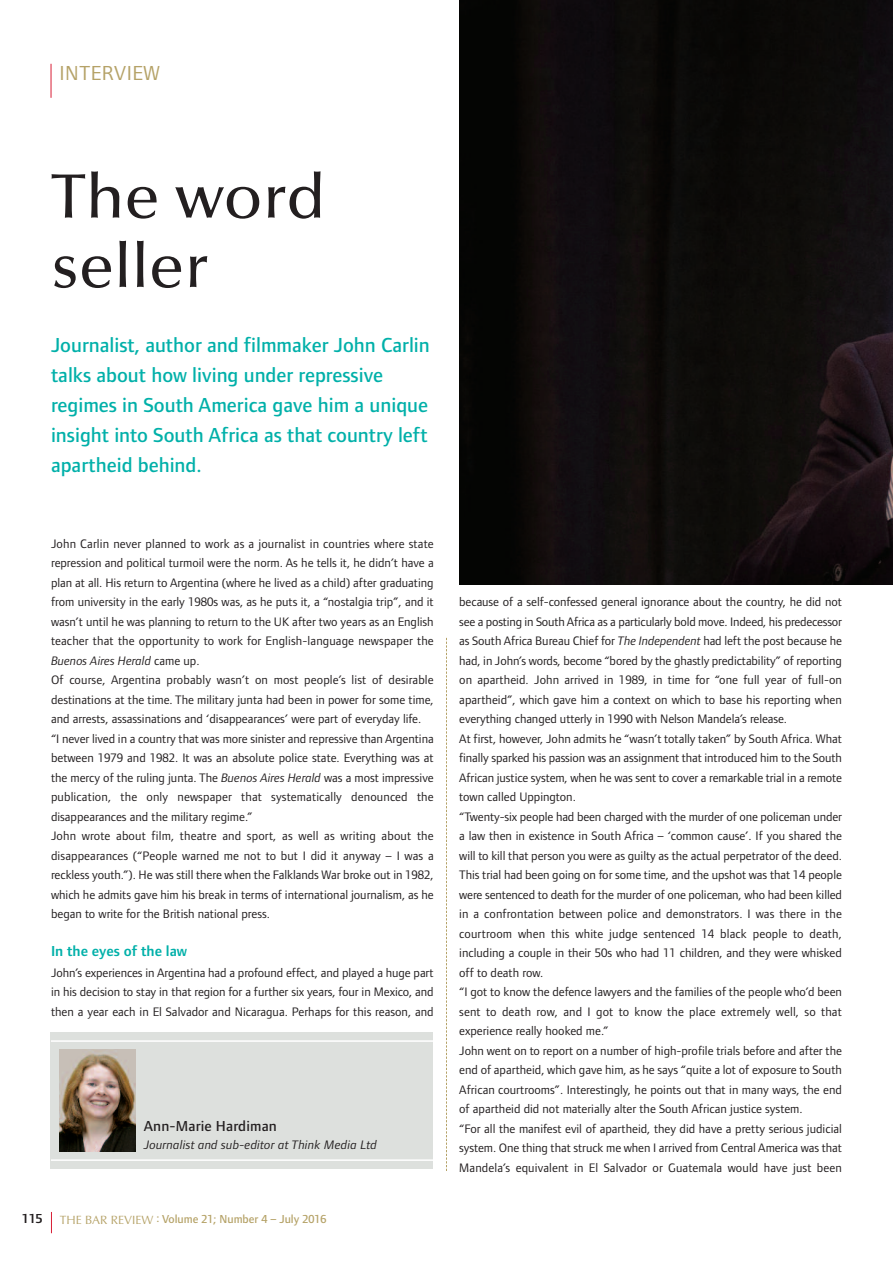
<style>
.page{position:relative;width:893px;height:1263px;background:#fff}
.page>*{position:absolute;margin:0;border:0;box-sizing:border-box;transform-origin:0 0}
.t1{font:500 63px/69.4px "Optima";color:#231f20}
.t2{font:500 21px/30px "Foundry Form Sans";color:#00b0a9}
.t3{font:21px "Foundry Form Sans";letter-spacing:.025em;color:#b5a267}
.t4{font:600 15px "Foundry Form Sans";color:#00b0a9}
.t5{font:500 15px "Foundry Form Sans";letter-spacing:.01em;color:#231f20}
.t6{font:600 13.5px "Foundry Form Sans";color:#231f20}
.t7{font:12.75px/19.5px "Foundry Form Sans";color:#231f20}
.t8{font:italic 12.75px "Foundry Form Sans";letter-spacing:.01em;color:#231f20}
.t9{font:500 12px "Foundry Form Sans";color:#b5a267}
.s1{font-style:italic}
.s2{font-family:"Optima";font-weight:400}
</style>
<div class="page">
<svg style="left:446px;top:638px;width:1px;height:533px"></svg>
<hr style="left:51px;top:64px;width:1px;height:34px;background:#d81e35">
<svg style="left:51px;top:1212px;width:1px;height:21px"></svg>
<img style="left:460px;top:0;width:433px;height:585px">
<div style="left:51px;top:1032px;width:382px;height:136px;background:#dde0dd"></div>
<img style="left:59px;top:1049px;width:77px;height:102px">
<hr style="left:51px;top:1040px;width:382px;height:2px;background:#fff">
<hr style="left:51px;top:1159px;width:382px;height:2px;background:#fff">
<h2 class="t3" style="left:60px;top:65px;width:102px">INTERVIEW</h2>
<h1 class="t1" style="left:51px;top:168px;width:276px">The word seller</h1>
<h2 class="t2" style="left:51px;top:332px;width:380px">Journalist, author and filmmaker John Carlin talks about how living under repressive regimes in South America gave him a unique insight into South Africa as that country left apartheid behind.</h2>
<p class="t7" style="left:51px;top:535px;width:384px">John Carlin never planned to work as a journalist in countries where state repression and political turmoil were the norm. As he tells it, he didn’t have a plan at all. His return to Argentina (where he lived as a child) after graduating from university in the early 1980s was, as he puts it, a “nostalgia trip”, and it wasn’t until he was planning to return to the UK after two years as an English teacher that the opportunity to work for English-language newspaper the <span class="s1">Buenos Aires Herald</span> came up.<br>Of course, Argentina probably wasn’t on most people’s list of desirable destinations at the time. The military junta had been in power for some time, and arrests, assassinations and ‘disappearances’ were part of everyday life.<br>“I never lived in a country that was more sinister and repressive than Argentina between 1979 and 1982. It was an absolute police state. Everything was at the mercy of the ruling junta. The <span class="s1">Buenos Aires Herald</span> was a most impressive publication, the only newspaper that systematically denounced the disappearances and the military regime.”<br>John wrote about film, theatre and sport, as well as writing about the disappearances (“People warned me not to but I did it anyway – I was a reckless youth.”). He was still there when the Falklands War broke out in 1982, which he admits gave him his break in terms of international journalism, as he began to write for the British national press.</p>
<p class="t4" style="left:51px;top:945px;width:138px">In the eyes of the law</p>
<p class="t7" style="left:51px;top:964px;width:384px;text-align:justify">John’s experiences in Argentina had a profound effect, and played a huge part in his decision to stay in that region for a further six years, four in Mexico, and then a year each in El Salvador and Nicaragua. Perhaps for this reason, and</p>
<p class="t5" style="left:144px;top:1120px;width:135px">Ann-Marie Hardiman</p>
<p class="t8" style="left:144px;top:1137px;width:235px">Journalist and sub-editor at Think Media Ltd</p>
<p class="t6" style="left:22px;top:1213px;width:22px">115</p>
<p class="t9" style="left:60px;top:1214px;width:268px"><span class="s2">THE BAR REVIEW</span> : Volume 21; Number 4 – July 2016</p>
<p class="t7" style="left:459px;top:593px;width:384px">because of a self-confessed general ignorance about the country, he did not see a posting in South Africa as a particularly bold move. Indeed, his predecessor as South Africa Bureau Chief for <span class="s1">The Independent</span> had left the post because he had, in John’s words, become “bored by the ghastly predictability” of reporting on apartheid. John arrived in 1989, in time for “one full year of full-on apartheid”, which gave him a context on which to base his reporting when everything changed utterly in 1990 with Nelson Mandela’s release.<br>At first, however, John admits he “wasn’t totally taken” by South Africa. What finally sparked his passion was an assignment that introduced him to the South African justice system, when he was sent to cover a remarkable trial in a remote town called Uppington.<br>“Twenty-six people had been charged with the murder of one policeman under a law then in existence in South Africa – ‘common cause’. If you shared the will to kill that person you were as guilty as the actual perpetrator of the deed.<br>This trial had been going on for some time, and the upshot was that 14 people were sentenced to death for the murder of one policeman, who had been killed in a confrontation between police and demonstrators. I was there in the courtroom when this white judge sentenced 14 black people to death, including a couple in their 50s who had 11 children, and they were whisked off to death row.<br>“I got to know the defence lawyers and the families of the people who’d been sent to death row, and I got to know the place extremely well, so that experience really hooked me.”<br>John went on to report on a number of high-profile trials before and after the end of apartheid, which gave him, as he says “quite a lot of exposure to South African courtrooms”. Interestingly, he points out that in many ways, the end of apartheid did not materially alter the South African justice system.<br>“For all the manifest evil of apartheid, they did have a pretty serious judicial system. One thing that struck me when I arrived from Central America was that Mandela’s equivalent in El Salvador or Guatemala would have just been</p>
</div>
